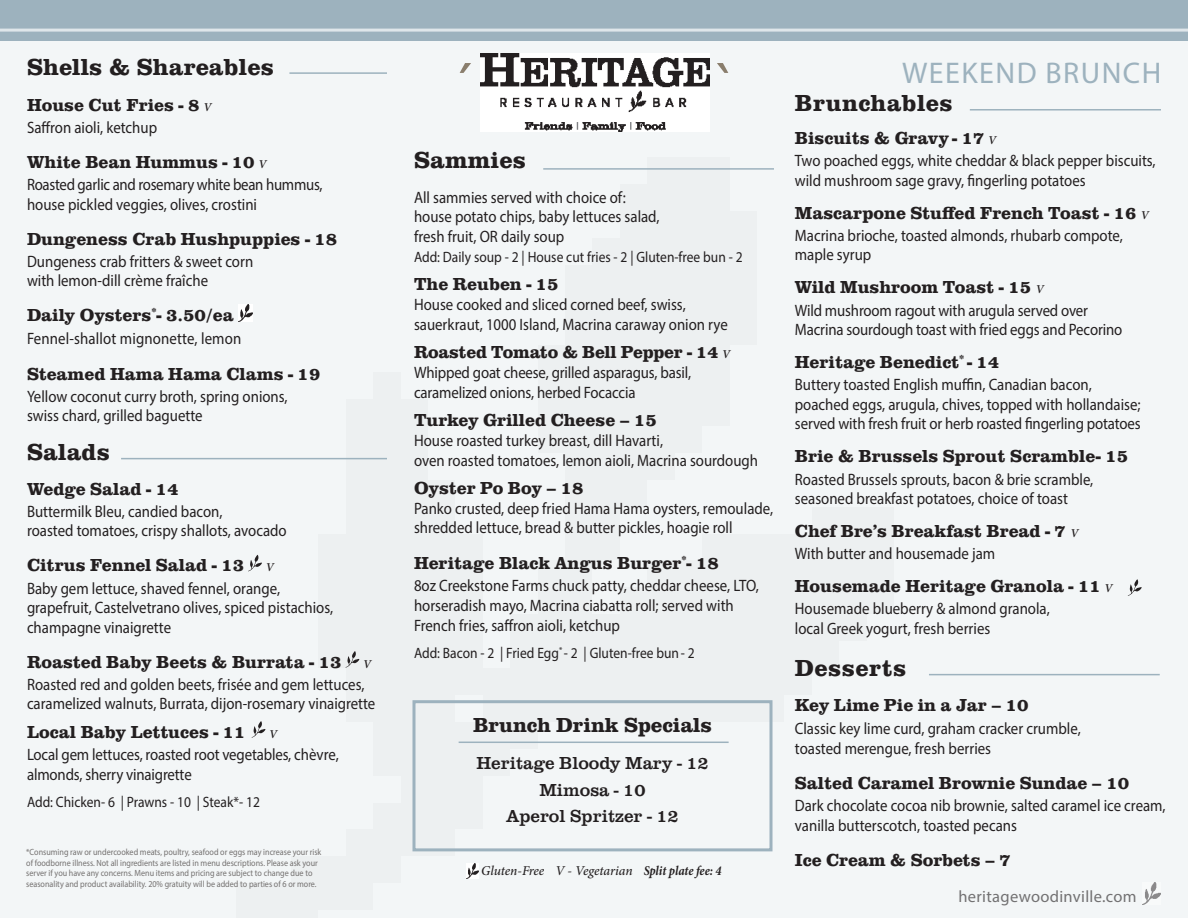
<style>
.page{position:relative;width:1188px;height:918px;background:#f3f6f7}
.page>*{position:absolute;margin:0;border:0;box-sizing:border-box;transform-origin:0 0}
.t1{font:69.3px "Myriad Pro";color:#8a7e6d;scale:.9 1}
.SECTION_HEADER{font:30px "Myriad Pro";letter-spacing:.05em;color:#9db2be}
.SECTION_HEADER-2{font:700 24px "Clarendon URW";letter-spacing:.01em;color:#231f20}
.HEADING{font:700 24px "Clarendon URW";letter-spacing:.02em;color:#231f20}
.HEADING-2{font:700 21px "Clarendon URW";color:#231f20}
.HEADING-3{font:700 18px "Clarendon URW";color:#231f20}
.DESCRIPTION{font:700 18px "Clarendon URW";color:#231f20}
.HEADING-4{font:18px "Clarendon URW";color:#231f20}
.DESCRIPTION-2{font:16.5px/19.8px "Myriad Pro";color:#231f20;scale:.9 1}
.HEADING-5{font:16.5px "Myriad Pro";color:#231f20;scale:.9 1}
.DESCRIPTION-3{font:16.5px "Myriad Pro";letter-spacing:-.02em;color:#231f20;scale:.9 1}
.t2{font:16.5px "Myriad Pro";letter-spacing:.02em;color:#727172}
.DESCRIPTION-4{font:15px "Myriad Pro";color:#231f20;scale:.9 1}
.SECTION_HEADER-3{font:italic 500 13.5px "Minion Pro";letter-spacing:-.01em;color:#231f20}
.HEADING-6{font:italic 600 12px "Minion Pro";color:#231f20}
.SECTION_HEADER-4{font:9px/10.5px "Myriad Pro";color:#73706f;scale:.9 1}
.s1{font-family:"Minion Pro";font-weight:600;font-style:italic;font-size:12px}
.s2{font-weight:700}
</style>
<div class="page">
<img style="left:1143px;top:883px;width:18px;height:21px">
<img style="left:481px;top:54px;width:228px;height:78px">
<div style="left:0;top:0;width:1188px;height:40px;background:#9db2be"></div>
<hr style="left:0;top:29px;width:1188px;height:3px;background:#dfe6ea">
<div style="left:412px;top:700px;width:360px;height:151px;border:3px solid #9db2be"></div>
<img style="left:466px;top:863px;width:13px;height:15px">
<hr style="left:543px;top:168px;width:231px;height:2px;background:#9db2be">
<hr style="left:970px;top:109px;width:191px;height:2px;background:#9db2be">
<hr style="left:459px;top:742px;width:270px;height:1px;background:#9db2be">
<img style="left:238px;top:305px;width:14px;height:16px">
<svg style="left:248px;top:555px;width:14px;height:16px"></svg>
<svg style="left:345px;top:651px;width:14px;height:17px"></svg>
<svg style="left:251px;top:721px;width:14px;height:17px"></svg>
<hr style="left:289px;top:72px;width:98px;height:2px;background:#9db2be">
<hr style="left:121px;top:458px;width:266px;height:1px;background:#9db2be">
<hr style="left:929px;top:674px;width:231px;height:1px;background:#9db2be">
<svg style="left:1128px;top:579px;width:14px;height:17px"></svg>
<p class="SECTION_HEADER-2" style="left:27px;top:50px;width:249px">Shells &amp; Shareables</p>
<p class="DESCRIPTION" style="left:27px;top:91px;width:186px">House Cut Fries - 8 <span class="s1">V</span></p>
<p class="DESCRIPTION-2" style="left:27px;top:117px;width:146px">Saffron aioli, ketchup</p>
<p class="HEADING-3" style="left:27px;top:149px;width:241px">White Bean Hummus - 10 <span class="s1">V</span></p>
<p class="DESCRIPTION-3" style="left:27px;top:174px;width:330px">Roasted garlic and rosemary white bean hummus,</p>
<p class="DESCRIPTION-2" style="left:27px;top:194px;width:257px">house pickled veggies, olives, crostini</p>
<p class="HEADING-3" style="left:27px;top:225px;width:312px">Dungeness Crab Hushpuppies - 18</p>
<p class="DESCRIPTION-2" style="left:27px;top:251px;width:253px">Dungeness crab fritters &amp; sweet corn with lemon-dill crème fraîche</p>
<p class="HEADING-3" style="left:27px;top:302px;width:208px">Daily Oysters<sup>*</sup>- 3.50/ea</p>
<p class="DESCRIPTION-2" style="left:27px;top:328px;width:240px">Fennel-shallot mignonette, lemon</p>
<p class="HEADING-3" style="left:27px;top:360px;width:295px">Steamed Hama Hama Clams - 19</p>
<p class="HEADING-5" style="left:27px;top:386px;width:291px">Yellow coconut curry broth, spring onions,</p>
<p class="HEADING-5" style="left:27px;top:406px;width:197px">swiss chard, grilled baguette</p>
<p class="SECTION_HEADER-2" style="left:27px;top:434px;width:84px">Salads</p>
<p class="HEADING-3" style="left:27px;top:475px;width:153px">Wedge Salad - 14</p>
<p class="DESCRIPTION-2" style="left:27px;top:501px;width:219px">Buttermilk Bleu, candied bacon,</p>
<p class="DESCRIPTION-2" style="left:27px;top:521px;width:290px">roasted tomatoes, crispy shallots, avocado</p>
<p class="HEADING-3" style="left:27px;top:552px;width:248px">Citrus Fennel Salad - 13 <span class="s1">V</span></p>
<p class="DESCRIPTION-2" style="left:27px;top:578px;width:283px">Baby gem lettuce, shaved fennel, orange,</p>
<p class="DESCRIPTION-2" style="left:27px;top:597px;width:342px">grapefruit, Castelvetrano olives, spiced pistachios,</p>
<p class="DESCRIPTION-2" style="left:27px;top:617px;width:162px">champagne vinaigrette</p>
<p class="HEADING-3" style="left:27px;top:648px;width:346px">Roasted Baby Beets &amp; Burrata - 13 <span class="s1">V</span></p>
<p class="DESCRIPTION-2" style="left:27px;top:674px;width:377px">Roasted red and golden beets, frisée and gem lettuces,</p>
<p class="DESCRIPTION-2" style="left:27px;top:694px;width:389px">caramelized walnuts, Burrata, dijon-rosemary vinaigrette</p>
<p class="HEADING-3" style="left:27px;top:719px;width:220px">Local Baby Lettuces - 11</p>
<p class="HEADING-6" style="left:269px;top:726px;width:10px">V</p>
<p class="DESCRIPTION-2" style="left:27px;top:744px;width:348px">Local gem lettuces, roasted root vegetables, chèvre,</p>
<p class="DESCRIPTION-2" style="left:27px;top:764px;width:185px">almonds, sherry vinaigrette</p>
<p class="DESCRIPTION-4" style="left:27px;top:792px;width:260px">Add: Chicken- 6 | Prawns - 10 | Steak*- 12</p>
<p class="SECTION_HEADER-4" style="left:26px;top:847px;width:329px">*Consuming raw or undercooked meats, poultry, seafood or eggs may increase your risk of foodborne illness. Not all ingredients are listed in menu descriptions. Please ask your server if you have any concerns. Menu items and pricing are subject to change due to seasonality and product availability. 20% gratuity will be added to parties of 6 or more.</p>
<h1 class="t1" style="left:716px;top:45px;width:22px">`</h1>
<p class="SECTION_HEADER" style="left:902px;top:54px;width:261px">WEEKEND BRUNCH</p>
<p class="SECTION_HEADER-2" style="left:414px;top:142px;width:114px">Sammies</p>
<p class="DESCRIPTION-2" style="left:414px;top:187px;width:274px">All sammies served with choice of: house potato chips, baby lettuces salad, fresh fruit, OR daily soup</p>
<p class="DESCRIPTION-4" style="left:414px;top:248px;width:367px">Add: Daily soup - 2 | House cut fries - 2 | Gluten-free bun - 2</p>
<p class="DESCRIPTION" style="left:414px;top:271px;width:146px">The Reuben - 15</p>
<p class="DESCRIPTION-2" style="left:414px;top:294px;width:350px">House cooked and sliced corned beef, swiss, sauerkraut, 1000 Island, Macrina caraway onion rye</p>
<p class="DESCRIPTION" style="left:414px;top:339px;width:318px">Roasted Tomato &amp; Bell Pepper - 14 <span class="s1">V</span></p>
<p class="DESCRIPTION-2" style="left:414px;top:362px;width:309px">Whipped goat cheese, grilled asparagus, basil, caramelized onions, herbed Focaccia</p>
<p class="DESCRIPTION" style="left:414px;top:407px;width:244px">Turkey Grilled Cheese – 15</p>
<p class="DESCRIPTION-2" style="left:414px;top:430px;width:384px">House roasted turkey breast, dill Havarti,<br>oven roasted tomatoes, lemon aioli, Macrina sourdough</p>
<p class="DESCRIPTION" style="left:414px;top:475px;width:171px">Oyster Po Boy – 18</p>
<p class="DESCRIPTION-2" style="left:414px;top:498px;width:401px">Panko crusted, deep fried Hama Hama oysters, remoulade, shredded lettuce, bread &amp; butter pickles, hoagie roll</p>
<p class="HEADING-3" style="left:414px;top:549px;width:306px">Heritage Black Angus Burger<sup>*</sup>- 18</p>
<p class="DESCRIPTION-2" style="left:414px;top:575px;width:385px">8oz Creekstone Farms chuck patty, cheddar cheese, LTO, horseradish mayo, Macrina ciabatta roll; served with<br>French fries, saffron aioli, ketchup</p>
<p class="DESCRIPTION-4" style="left:414px;top:644px;width:313px">Add: Bacon - 2 | Fried Egg<sup>*</sup> - 2 | Gluten-free bun- 2</p>
<p class="HEADING-2" style="left:473px;top:710px;width:241px">Brunch Drink Specials</p>
<p class="HEADING-4" style="left:476px;top:749px;width:234px">Heritage Bloody Mary - 12</p>
<p class="HEADING-4" style="left:540px;top:776px;width:108px">Mimosa - 10</p>
<p class="HEADING-4" style="left:507px;top:803px;width:174px">Aperol Spritzer - 12</p>
<p class="SECTION_HEADER-3" style="left:481px;top:862px;width:242px">Gluten-Free V - Vegetarian <span class="s2">Split plate fee: 4</span></p>
<p class="HEADING" style="left:795px;top:85px;width:159px">Brunchables</p>
<p class="HEADING-3" style="left:795px;top:125px;width:203px">Biscuits &amp; Gravy - 17 <span class="s1">V</span></p>
<p class="DESCRIPTION-2" style="left:795px;top:151px;width:402px">Two poached eggs, white cheddar &amp; black pepper biscuits,</p>
<p class="DESCRIPTION-2" style="left:795px;top:170px;width:325px">wild mushroom sage gravy, fingerling potatoes</p>
<p class="HEADING-3" style="left:795px;top:199px;width:356px">Mascarpone Stuffed French Toast - 16 <span class="s1">V</span></p>
<p class="DESCRIPTION-2" style="left:795px;top:225px;width:366px">Macrina brioche, toasted almonds, rhubarb compote, maple syrup</p>
<p class="HEADING-3" style="left:795px;top:274px;width:250px">Wild Mushroom Toast - 15 <span class="s1">V</span></p>
<p class="DESCRIPTION-2" style="left:795px;top:300px;width:365px">Wild mushroom ragout with arugula served over<br>Macrina sourdough toast with fried eggs and Pecorino</p>
<p class="HEADING-3" style="left:795px;top:349px;width:206px">Heritage Benedict<sup>*</sup> - 14</p>
<p class="DESCRIPTION-2" style="left:795px;top:375px;width:386px">Buttery toasted English muffin, Canadian bacon, poached eggs, arugula, chives, topped with hollandaise; served with fresh fruit or herb roasted fingerling potatoes</p>
<p class="HEADING-3" style="left:795px;top:443px;width:335px">Brie &amp; Brussels Sprout Scramble- 15</p>
<p class="DESCRIPTION-2" style="left:795px;top:469px;width:333px">Roasted Brussels sprouts, bacon &amp; brie scramble, seasoned breakfast potatoes, choice of toast</p>
<p class="HEADING-3" style="left:795px;top:518px;width:285px">Chef Bre’s Breakfast Bread - 7 <span class="s1">V</span></p>
<p class="DESCRIPTION-2" style="left:795px;top:544px;width:224px">With butter and housemade jam</p>
<p class="HEADING-3" style="left:795px;top:573px;width:319px">Housemade Heritage Granola - 11 <span class="s1">V</span></p>
<p class="DESCRIPTION-2" style="left:795px;top:599px;width:285px">Housemade blueberry &amp; almond granola, local Greek yogurt, fresh berries</p>
<p class="SECTION_HEADER-2" style="left:795px;top:650px;width:113px">Desserts</p>
<p class="HEADING-3" style="left:795px;top:692px;width:235px">Key Lime Pie in a Jar – 10</p>
<p class="DESCRIPTION-2" style="left:795px;top:718px;width:319px">Classic key lime curd, graham cracker crumble,</p>
<p class="DESCRIPTION-2" style="left:795px;top:738px;width:220px">toasted merengue, fresh berries</p>
<p class="HEADING-3" style="left:795px;top:769px;width:336px">Salted Caramel Brownie Sundae – 10</p>
<p class="DESCRIPTION-2" style="left:795px;top:796px;width:414px">Dark chocolate cocoa nib brownie, salted caramel ice cream, vanilla butterscotch, toasted pecans</p>
<p class="HEADING-3" style="left:795px;top:847px;width:218px">Ice Cream &amp; Sorbets – 7</p>
<p class="t2" style="left:958px;top:886px;width:180px">heritagewoodinville.com</p>
</div>
